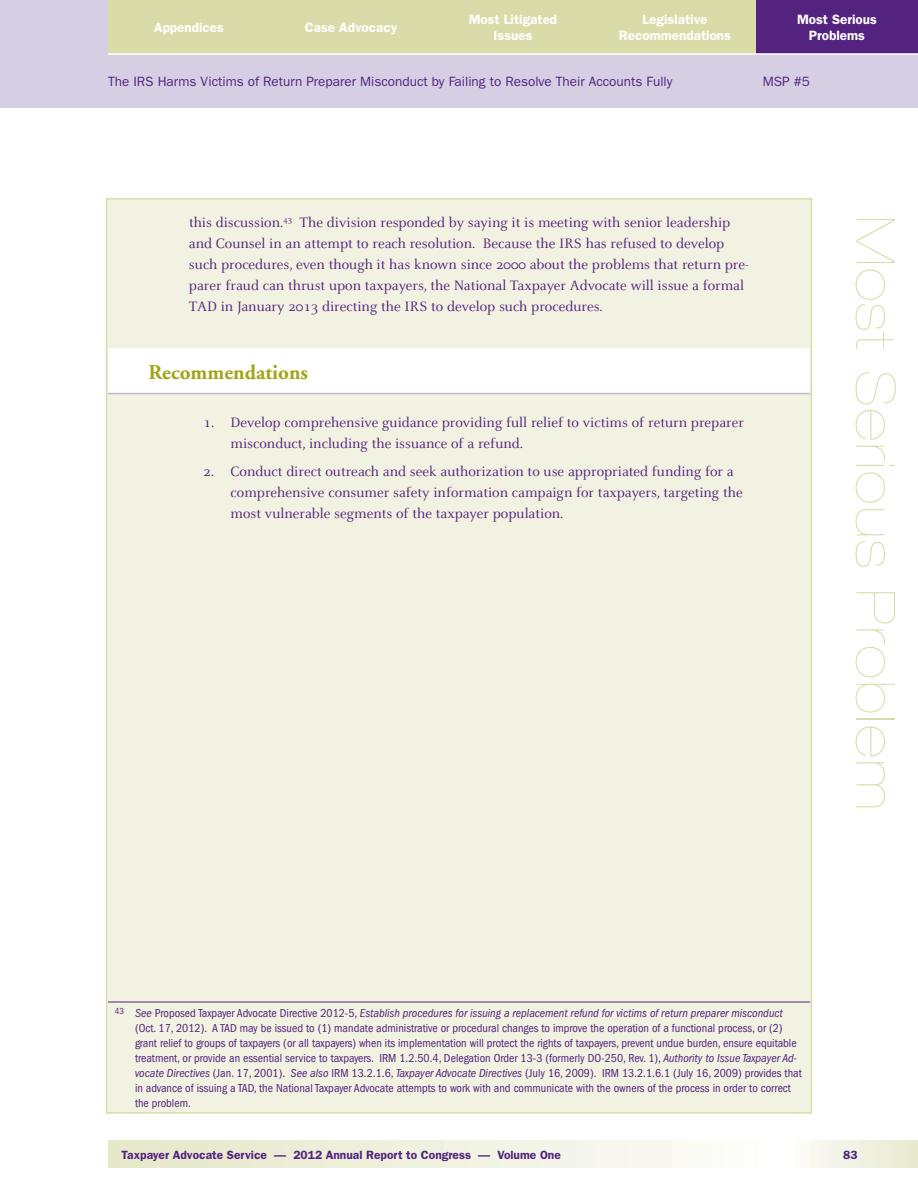
<style>
.page{position:relative;width:918px;height:1188px;background:#fff}
.page>*{position:absolute;margin:0;border:0;box-sizing:border-box;transform-origin:0 0}
.t1{font:900 expanded 54px "Helvetica Neue";letter-spacing:.04em;color:#d9dba8}
.MSP-tint_box_HEAD-mi{font:700 21px "Adobe Garamond";color:#9fa616}
.t2{font:15px/21px "Celeste";color:#53237f}
.t3{font:600 13.5px/16.5px "Franklin Gothic";color:#fff;text-align:center}
.t4{font:13.5px "Franklin Gothic";color:#53237f}
.IGNORE_MSP-Footnote{font:condensed 12px/15px "Franklin Gothic";color:#53237f}
.t5{font:600 12px "Franklin Gothic";color:#53237f}
.s1{font-style:italic}
</style>
<div class="page">
<svg style="left:108px;top:1141px;width:585px;height:27px;background:#eff0dd"></svg>
<div style="left:0;top:0;width:918px;height:108px;background:#d6cfe4"></div>
<div style="left:770px;top:1141px;width:148px;height:27px;background:linear-gradient(to right,#fff,#e7e9cd)"></div>
<div style="left:756px;top:0;width:162px;height:54px;background:#53237f"></div>
<div style="left:594px;top:0;width:162px;height:54px;background:#d9dba8"></div>
<div style="left:432px;top:0;width:162px;height:54px;background:#d9dba8"></div>
<div style="left:108px;top:0;width:162px;height:54px;background:#d9dba8"></div>
<div style="left:270px;top:0;width:162px;height:54px;background:#d9dba8"></div>
<hr style="left:108px;top:53px;width:810px;height:2px;background:#fff">
<div style="left:105px;top:198px;width:708px;height:916px;background:#f1f2e1"></div>
<div style="left:108px;top:348px;width:702px;height:45px;background:#fff"></div>
<hr style="left:108px;top:393px;width:702px;height:1px;background:#c0b5d5">
<hr style="left:108px;top:1002px;width:702px;height:1px;background:#53237f">
<p class="t3" style="left:154px;top:19px;width:71px">Appendices</p>
<p class="t3" style="left:305px;top:19px;width:94px">Case Advocacy</p>
<p class="t3" style="left:469px;top:11px;width:90px">Most Litigated<br>Issues</p>
<p class="t3" style="left:619px;top:11px;width:114px">Legislative<br>Recommendations</p>
<p class="t3" style="left:797px;top:11px;width:81px">Most Serious<br>Problems</p>
<p class="t4" style="left:108px;top:74px;width:566px">The IRS Harms Victims of Return Preparer Misconduct by Failing to Resolve Their Accounts Fully</p>
<p class="t4" style="left:763px;top:74px;width:49px">MSP #5</p>
<p class="t2" style="left:189px;top:212px;width:543px">this discussion.<sup>43</sup> The division responded by saying it is meeting with senior leadership</p>
<h1 class="t1" style="left:907px;top:216px;width:596px;rotate:90deg">Most Serious Problem</h1>
<p class="t2" style="left:189px;top:233px;width:561px">and Counsel in an attempt to reach resolution. Because the IRS has refused to develop such procedures, even though it has known since 2000 about the problems that return pre&shy;parer fraud can thrust upon taxpayers, the National Taxpayer Advocate will issue a formal TAD in January 2013 directing the IRS to develop such procedures.</p>
<p class="MSP-tint_box_HEAD-mi" style="left:148px;top:361px;width:161px">Recommendations</p>
<p class="t2" style="left:231px;top:413px;width:515px;text-indent:-27px">1. Develop comprehensive guidance providing full relief to victims of return preparer misconduct, including the issuance of a refund.</p>
<p class="t2" style="left:231px;top:461px;width:514px;text-indent:-27px">2. Conduct direct outreach and seek authorization to use appropriated funding for a comprehensive consumer safety information campaign for taxpayers, targeting the most vulnerable segments of the taxpayer population.</p>
<p class="IGNORE_MSP-Footnote" style="left:135px;top:1006px;width:668px;text-indent:-20px"><sup>43</sup> <span class="s1">See</span> Proposed Taxpayer Advocate Directive 2012-5, <span class="s1">Establish procedures for issuing a replacement refund for victims of return preparer misconduct </span>(Oct. 17, 2012). A TAD may be issued to (1) mandate administrative or procedural changes to improve the operation of a functional process, or (2) grant relief to groups of taxpayers (or all taxpayers) when its implementation will protect the rights of taxpayers, prevent undue burden, ensure equitable treatment, or provide an essential service to taxpayers. IRM 1.2.50.4, Delegation Order 13-3 (formerly DO-250, Rev. 1), <span class="s1">Authority to Issue Taxpayer Ad&shy;vocate Directives</span> (Jan. 17, 2001). <span class="s1">See also</span> IRM 13.2.1.6, <span class="s1">Taxpayer Advocate Directives</span> (July 16, 2009). IRM 13.2.1.6.1 (July 16, 2009) provides that in advance of issuing a TAD, the National Taxpayer Advocate attempts to work with and communicate with the owners of the process in order to correct the problem.</p>
<p class="t5" style="left:122px;top:1148px;width:441px">Taxpayer Advocate Service — 2012 Annual Report to Congress — Volume One</p>
<p class="t5" style="left:843px;top:1148px;width:16px">83</p>
</div>
